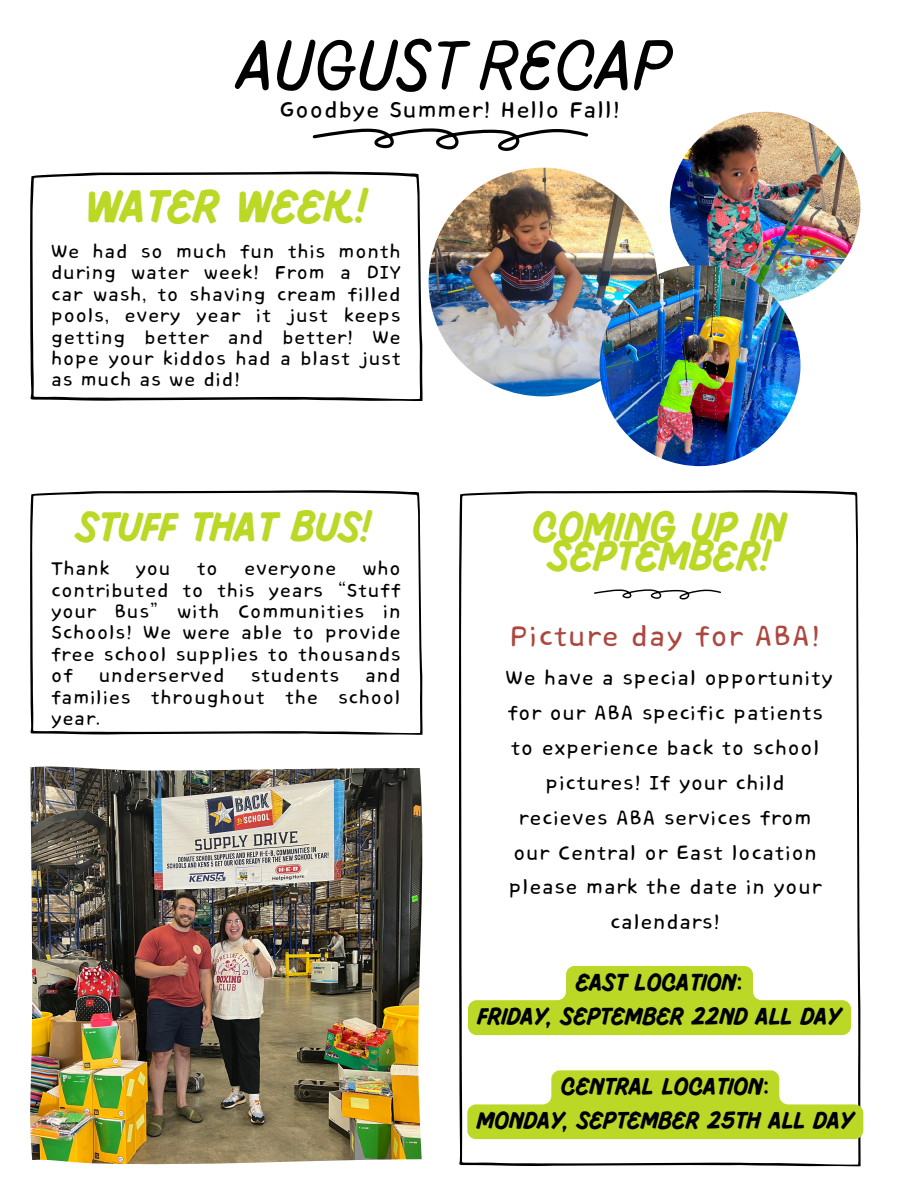
<style>
.page{position:relative;width:918px;height:1188px;background:#fff}
.page>*{position:absolute;margin:0;border:0;box-sizing:border-box;transform-origin:0 0}
.t1{font:100 72px "Pluma";color:#000}
.t2{font:700 47.55px "Pluma";color:#bbd827}
.t3{font:700 43.05px "Pluma";color:#bbd827}
.t4{font:36px "Core Bandi Face";color:#ac4840}
.t5{font:28.5px "Core Bandi Face";color:#000}
.t6{font:25.5px/34.8px "Core Bandi Face";color:#000;text-align:center}
.t7{font:700 24.9px "Pluma";color:#000}
.t8{font:700 24.75px "Pluma";color:#000}
.t9{font:24px/21.3px "Core Bandi Face";color:#000;text-align:justify}
</style>
<div class="page">
<svg style="left:30px;top:171px;width:392px;height:230px"></svg>
<svg style="left:30px;top:490px;width:392px;height:245px"></svg>
<img style="left:30px;top:767px;width:392px;height:397px">
<svg style="left:313px;top:128px;width:275px;height:23px"></svg>
<img style="left:429px;top:168px;width:228px;height:228px;border-radius:50%">
<img style="left:670px;top:112px;width:190px;height:190px;border-radius:50%">
<img style="left:600px;top:265px;width:200px;height:201px;border-radius:50%">
<svg style="left:459px;top:490px;width:401px;height:676px"></svg>
<svg style="left:594px;top:589px;width:127px;height:10px"></svg>
<svg style="left:467px;top:1070px;width:396px;height:69px"></svg>
<svg style="left:468px;top:966px;width:383px;height:69px"></svg>
<p class="t1" style="left:238px;top:33px;width:435px">AUGUST RECAP</p>
<p class="t5" style="left:279px;top:95px;width:343px">Goodbye Summer! Hello Fall!</p>
<p class="t2" style="left:85px;top:186px;width:283px">WATER WEEK!</p>
<p class="t9" style="left:51px;top:242px;width:352px">We had so much fun this month during water week! From a DIY car wash, to shaving cream filled pools, every year it just keeps getting better and better! We hope your kiddos had a blast just as much as we did!</p>
<p class="t3" style="left:77px;top:508px;width:296px">STUFF THAT BUS!</p>
<p class="t9" style="left:51px;top:559px;width:352px">Thank you to everyone who contributed to this years “Stuff your Bus” with Communities in Schools! We were able to provide free school supplies to thousands of underserved students and families throughout the school year.</p>
<p class="t3" style="left:533px;top:508px;width:255px">COMING UP IN</p>
<p class="t3" style="left:549px;top:537px;width:224px">SEPTEMBER!</p>
<p class="t4" style="left:510px;top:617px;width:313px">Picture day for ABA!</p>
<p class="t6" style="left:506px;top:662px;width:329px">We have a special opportunity for our ABA specific patients to experience back to school pictures! If your child recieves ABA services from our Central or East location please mark the date in your calendars!</p>
<p class="t7" style="left:576px;top:971px;width:169px">EAST LOCATION:</p>
<p class="t7" style="left:478px;top:1006px;width:365px">FRIDAY, SEPTEMBER 22ND ALL DAY</p>
<p class="t8" style="left:561px;top:1076px;width:210px">CENTRAL LOCATION:</p>
<p class="t8" style="left:477px;top:1110px;width:378px">MONDAY, SEPTEMBER 25TH ALL DAY</p>
</div>
